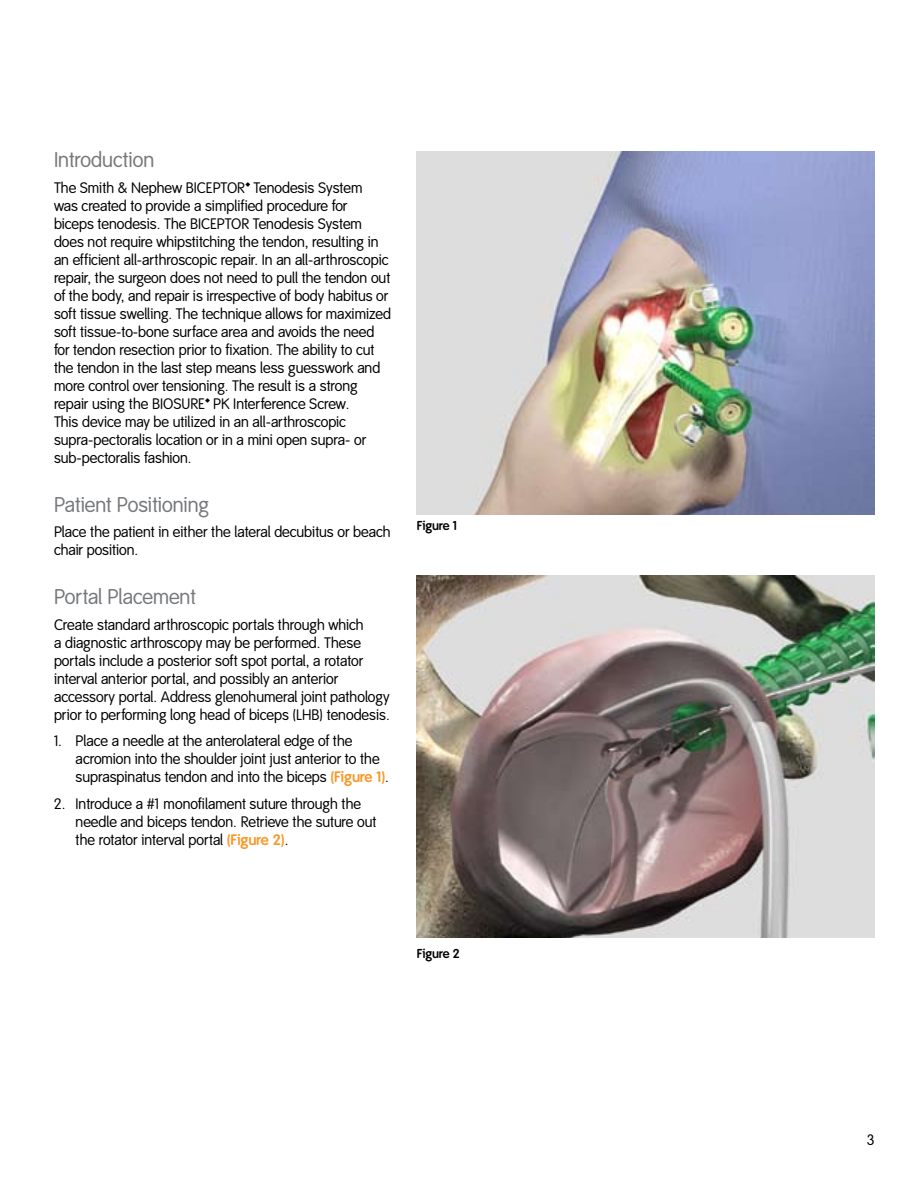
<style>
.page{position:relative;width:918px;height:1188px;background:#fff}
.page>*{position:absolute;margin:0;border:0;box-sizing:border-box;transform-origin:0 0}
.t1{font:21px "Smith&Nephew";color:#76787b}
.t2{font:15px/18px "Smith&Nephew";color:#000}
.t3{font:700 12.75px "Smith&Nephew";letter-spacing:-.01em;color:#000}
.s1{font-weight:700;color:#f89828}
</style>
<div class="page">
<img style="left:417px;top:575px;width:458px;height:362px">
<img style="left:417px;top:151px;width:458px;height:363px">
<h1 class="t1" style="left:54px;top:148px;width:102px">Introduction</h1>
<p class="t2" style="left:54px;top:179px;width:338px">The Smith &amp; Nephew BICEPTOR™ Tenodesis System<br>was created to provide a simplified procedure for biceps tenodesis. The BICEPTOR Tenodesis System does not require whipstitching the tendon, resulting in an efficient all-arthroscopic repair. In an all-arthroscopic repair, the surgeon does not need to pull the tendon out of the body, and repair is irrespective of body habitus or soft tissue swelling. The technique allows for maximized soft tissue-to-bone surface area and avoids the need for tendon resection prior to fixation. The ability to cut the tendon in the last step means less guesswork and more control over tensioning. The result is a strong repair using the BIOSURE™ PK Interference Screw.<br>This device may be utilized in an all-arthroscopic supra-pectoralis location or in a mini open supra- or sub-pectoralis fashion.</p>
<h1 class="t1" style="left:54px;top:492px;width:157px">Patient Positioning</h1>
<p class="t2" style="left:54px;top:523px;width:338px">Place the patient in either the lateral decubitus or beach chair position.</p>
<h1 class="t1" style="left:54px;top:585px;width:143px">Portal Placement</h1>
<p class="t2" style="left:54px;top:616px;width:337px">Create standard arthroscopic portals through which<br>a diagnostic arthroscopy may be performed. These portals include a posterior soft spot portal, a rotator interval anterior portal, and possibly an anterior accessory portal. Address glenohumeral joint pathology prior to performing long head of biceps (LHB) tenodesis.</p>
<p class="t2" style="left:76px;top:732px;width:315px;text-indent:-22px">1. Place a needle at the anterolateral edge of the acromion into the shoulder joint just anterior to the supraspinatus tendon and into the biceps <span class="s1">(Figure 1)</span>.</p>
<p class="t2" style="left:76px;top:795px;width:302px;text-indent:-22px">2. Introduce a #1 monofilament suture through the needle and biceps tendon. Retrieve the suture out the rotator interval portal <span class="s1">(Figure 2)</span>.</p>
<p class="t3" style="left:417px;top:518px;width:42px">Figure 1</p>
<p class="t3" style="left:417px;top:946px;width:44px">Figure 2</p>
</div>
